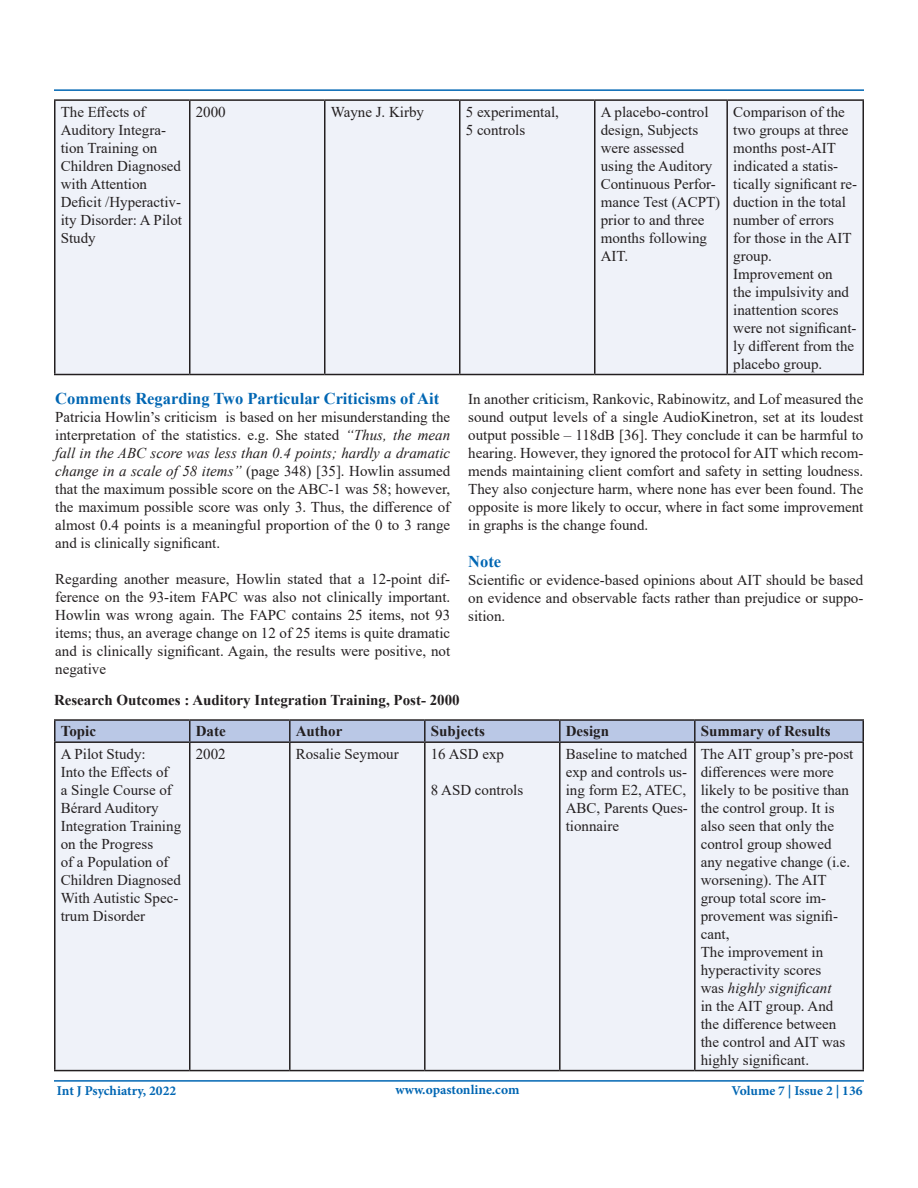
<style>
.page{position:relative;width:918px;height:1188px;background:#fff}
.page>*{position:absolute;margin:0;border:0;box-sizing:border-box;transform-origin:0 0}
.t1{font:700 16.5px "Times New Roman";color:#0166b3}
.t2{font:15px/18px "Times New Roman";color:#231f20}
.t3{font:700 15px/30.9px "Times New Roman";color:#231f20}
.t4{font:700 13.5px "Minion Pro";color:#0166b3}
.s1{font-style:italic}
</style>
<div class="page">
<hr style="left:54px;top:1080px;width:810px;height:2px;background:#0166b3">
<hr style="left:54px;top:89px;width:810px;height:2px;background:#0166b3">
<div style="left:56px;top:101px;width:806px;height:273px;background:#eff2f9"></div>
<hr style="left:54px;top:99px;width:136px;height:2px;background:#231f20">
<hr style="left:54px;top:101px;width:2px;height:273px;background:#231f20">
<hr style="left:190px;top:99px;width:135px;height:2px;background:#231f20">
<hr style="left:189px;top:101px;width:1px;height:273px;background:#231f20">
<hr style="left:325px;top:99px;width:135px;height:2px;background:#231f20">
<hr style="left:324px;top:101px;width:2px;height:273px;background:#231f20">
<hr style="left:460px;top:99px;width:135px;height:2px;background:#231f20">
<hr style="left:459px;top:101px;width:1px;height:273px;background:#231f20">
<hr style="left:595px;top:99px;width:132px;height:2px;background:#231f20">
<hr style="left:594px;top:101px;width:2px;height:273px;background:#231f20">
<hr style="left:727px;top:99px;width:137px;height:2px;background:#231f20">
<hr style="left:726px;top:101px;width:2px;height:273px;background:#231f20">
<hr style="left:862px;top:101px;width:2px;height:273px;background:#231f20">
<hr style="left:54px;top:374px;width:136px;height:1px;background:#231f20">
<hr style="left:190px;top:374px;width:135px;height:1px;background:#231f20">
<hr style="left:325px;top:374px;width:135px;height:1px;background:#231f20">
<hr style="left:460px;top:374px;width:135px;height:1px;background:#231f20">
<hr style="left:595px;top:374px;width:132px;height:1px;background:#231f20">
<hr style="left:727px;top:374px;width:137px;height:1px;background:#231f20">
<div style="left:56px;top:743px;width:806px;height:327px;background:#eff2f9"></div>
<hr style="left:54px;top:719px;width:136px;height:2px;background:#231f20">
<hr style="left:54px;top:721px;width:2px;height:20px;background:#231f20">
<hr style="left:190px;top:719px;width:100px;height:2px;background:#231f20">
<div style="left:55px;top:720px;width:807px;height:21px;background:#bac8e6"></div>
<hr style="left:290px;top:719px;width:135px;height:2px;background:#231f20">
<hr style="left:289px;top:721px;width:2px;height:20px;background:#231f20">
<hr style="left:425px;top:719px;width:135px;height:2px;background:#231f20">
<hr style="left:424px;top:721px;width:2px;height:20px;background:#231f20">
<hr style="left:560px;top:719px;width:135px;height:2px;background:#231f20">
<hr style="left:559px;top:721px;width:2px;height:20px;background:#231f20">
<hr style="left:695px;top:719px;width:169px;height:2px;background:#231f20">
<hr style="left:694px;top:721px;width:2px;height:20px;background:#231f20">
<hr style="left:862px;top:721px;width:2px;height:20px;background:#231f20">
<hr style="left:54px;top:741px;width:136px;height:2px;background:#231f20">
<hr style="left:54px;top:743px;width:2px;height:327px;background:#231f20">
<hr style="left:190px;top:741px;width:100px;height:2px;background:#231f20">
<hr style="left:189px;top:743px;width:1px;height:327px;background:#231f20">
<hr style="left:290px;top:741px;width:135px;height:2px;background:#231f20">
<hr style="left:289px;top:743px;width:2px;height:327px;background:#231f20">
<hr style="left:425px;top:741px;width:135px;height:2px;background:#231f20">
<hr style="left:424px;top:743px;width:2px;height:327px;background:#231f20">
<hr style="left:560px;top:741px;width:135px;height:2px;background:#231f20">
<hr style="left:559px;top:743px;width:2px;height:327px;background:#231f20">
<hr style="left:695px;top:741px;width:169px;height:2px;background:#231f20">
<hr style="left:694px;top:743px;width:2px;height:327px;background:#231f20">
<hr style="left:862px;top:743px;width:2px;height:327px;background:#231f20">
<hr style="left:54px;top:1070px;width:136px;height:1px;background:#231f20">
<hr style="left:190px;top:1070px;width:100px;height:1px;background:#231f20">
<hr style="left:290px;top:1070px;width:135px;height:1px;background:#231f20">
<hr style="left:425px;top:1070px;width:135px;height:1px;background:#231f20">
<hr style="left:560px;top:1070px;width:135px;height:1px;background:#231f20">
<hr style="left:695px;top:1070px;width:169px;height:1px;background:#231f20">
<p class="t2" style="left:61px;top:102px;width:123px">The Effects of<br>Auditory Integra&shy;tion Training on<br>Children Diagnosed with Attention<br>Deficit /Hyperactiv&shy;ity Disorder: A Pilot<br>Study</p>
<p class="t2" style="left:196px;top:102px;width:31px">2000</p>
<p class="t2" style="left:331px;top:102px;width:95px">Wayne J. Kirby</p>
<p class="t2" style="left:466px;top:102px;width:95px">5 experimental,<br>5 controls</p>
<p class="t2" style="left:601px;top:102px;width:121px">A placebo-control design, Subjects were assessed using the Auditory<br>Continuous Perfor&shy;mance Test (ACPT) prior to and three months following<br>AIT.</p>
<p class="t2" style="left:733px;top:102px;width:126px">Comparison of the two groups at three months post-AIT indicated a statis&shy;tically significant re&shy;duction in the total number of errors<br>for those in the AIT group.<br>Improvement on<br>the impulsivity and inattention scores were not significant&shy;ly different from the placebo group.</p>
<p class="t1" style="left:55px;top:387px;width:386px">Comments Regarding Two Particular Criticisms of Ait</p>
<p class="t2" style="left:55px;top:408px;width:397px;text-align:justify">Patricia Howlin’s criticism is based on her misunderstanding the interpretation of the statistics. e.g. She stated <span class="s1">“Thus, the mean fall in the ABC score was less than 0.4 points; hardly a dramatic change in a scale of 58 items”</span> (page 348) [35]. Howlin assumed that the maximum possible score on the ABC-1 was 58; however, the maximum possible score was only 3. Thus, the difference of almost 0.4 points is a meaningful proportion of the 0 to 3 range and is clinically significant.</p>
<p class="t2" style="left:55px;top:570px;width:397px;text-align:justify">Regarding another measure, Howlin stated that a 12-point dif&shy;ference on the 93-item FAPC was also not clinically important.<br>Howlin was wrong again. The FAPC contains 25 items, not 93 items; thus, an average change on 12 of 25 items is quite dramatic and is clinically significant. Again, the results were positive, not negative</p>
<p class="t2" style="left:468px;top:389px;width:397px;text-align:justify">In another criticism, Rankovic, Rabinowitz, and Lof measured the sound output levels of a single AudioKinetron, set at its loudest output possible – 118dB [36]. They conclude it can be harmful to hearing. However, they ignored the protocol for AIT which recom&shy;mends maintaining client comfort and safety in setting loudness.<br>They also conjecture harm, where none has ever been found. The opposite is more likely to occur, where in fact some improvement in graphs is the change found.</p>
<p class="t1" style="left:468px;top:550px;width:34px">Note</p>
<p class="t2" style="left:468px;top:571px;width:397px;text-align:justify">Scientific or evidence-based opinions about AIT should be based on evidence and observable facts rather than prejudice or suppo&shy;sition.</p>
<p class="t3" style="left:61px;top:684px;width:401px;text-indent:-7px">Research Outcomes : Auditory Integration Training, Post- 2000<br>Topic</p>
<p class="t3" style="left:196px;top:715px;width:31px">Date</p>
<p class="t3" style="left:296px;top:715px;width:48px">Author</p>
<p class="t3" style="left:431px;top:715px;width:56px">Subjects</p>
<p class="t3" style="left:566px;top:715px;width:45px">Design</p>
<p class="t3" style="left:701px;top:715px;width:131px">Summary of Results</p>
<p class="t2" style="left:61px;top:744px;width:122px">A Pilot Study:<br>Into the Effects of<br>a Single Course of<br>Bérard Auditory<br>Integration Training on the Progress<br>of a Population of<br>Children Diagnosed<br>With Autistic Spec&shy;trum Disorder</p>
<p class="t2" style="left:196px;top:744px;width:31px">2002</p>
<p class="t2" style="left:296px;top:744px;width:104px">Rosalie Seymour</p>
<p class="t2" style="left:431px;top:744px;width:75px">16 ASD exp</p>
<p class="t2" style="left:431px;top:780px;width:94px">8 ASD controls</p>
<p class="t2" style="left:566px;top:744px;width:124px;text-align:justify">Baseline to matched exp and controls us&shy;ing form E2, ATEC, ABC, Parents Ques&shy;tionnaire</p>
<p class="t2" style="left:701px;top:744px;width:154px">The AIT group’s pre-post differences were more likely to be positive than the control group. It is also seen that only the control group showed any negative change (i.e. worsening). The AIT group total score im&shy;provement was signifi&shy;cant,<br>The improvement in hyperactivity scores<br>was <span class="s1">highly significant<br></span>in the AIT group. And the difference between the control and AIT was highly significant.</p>
<p class="t4" style="left:57px;top:1081px;width:121px">Int J Psychiatry, 2022</p>
<p class="t4" style="left:395px;top:1080px;width:126px">www.opastonline.com</p>
<p class="t4" style="left:731px;top:1082px;width:133px">Volume 7 | Issue 2 | 136</p>
</div>
